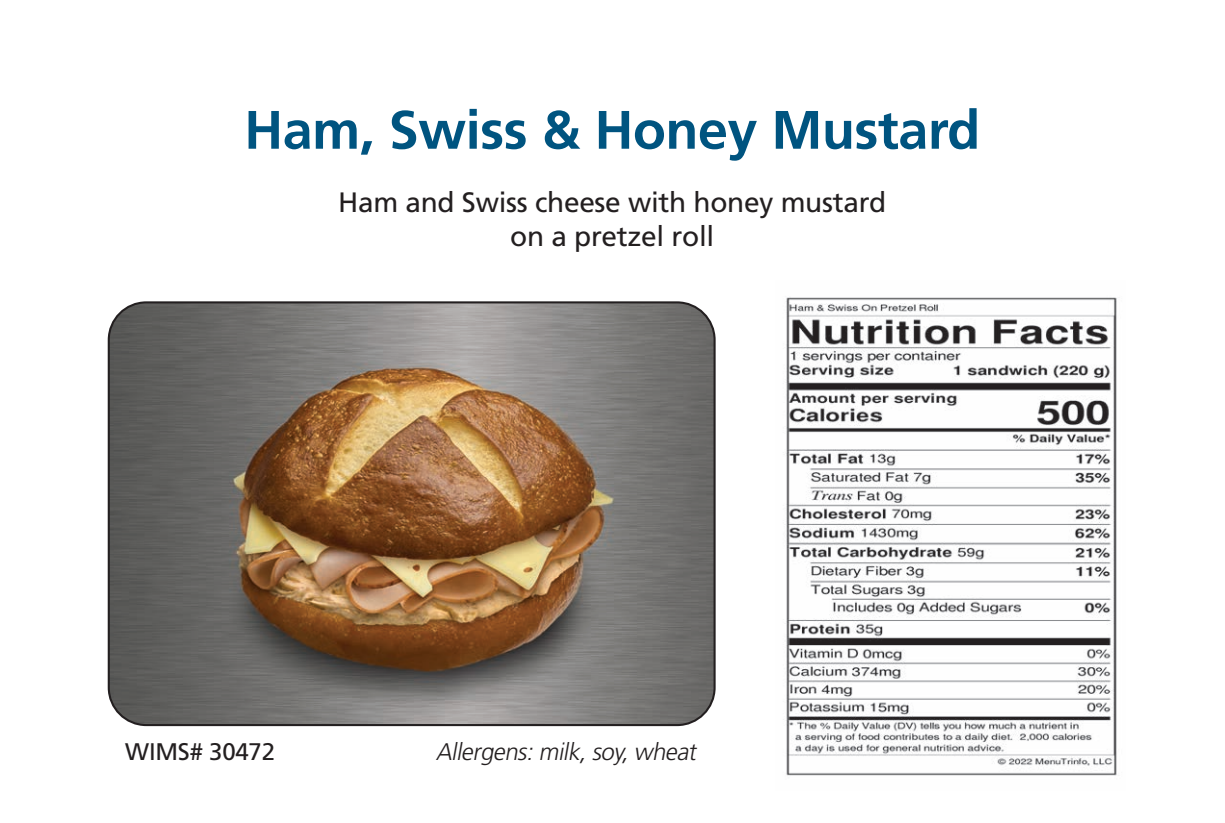
<style>
.page{position:relative;width:1225px;height:823px;background:#fff}
.page>*{position:absolute;margin:0;border:0;box-sizing:border-box;transform-origin:0 0}
.t1{font:700 54px "Frutiger";letter-spacing:-.01em;color:#005480}
.t2{font:28px/33.6px "Frutiger";letter-spacing:-.01em;color:#231f20;text-align:center}
.t3{font:italic 300 24px "Frutiger";color:#231f20}
.t4{font:24px "Frutiger";letter-spacing:-.01em;color:#231f20}
</style>
<div class="page">
<img style="left:109px;top:302px;width:605px;height:422px;border-radius:37px">
<div style="left:108px;top:301px;width:607px;height:424px;border:2px solid #231f20;border-radius:37px"></div>
<img style="left:783px;top:297px;width:334px;height:479px">
<h1 class="t1" style="left:244px;top:108px;width:737px">Ham, Swiss &amp; Honey Mustard</h1>
<p class="t2" style="left:338px;top:188px;width:549px">Ham and Swiss cheese with honey mustard on a pretzel roll</p>
<p class="t4" style="left:125px;top:741px;width:151px">WIMS# 30472</p>
<p class="t3" style="left:435px;top:741px;width:266px">Allergens: milk, soy, wheat</p>
</div>
